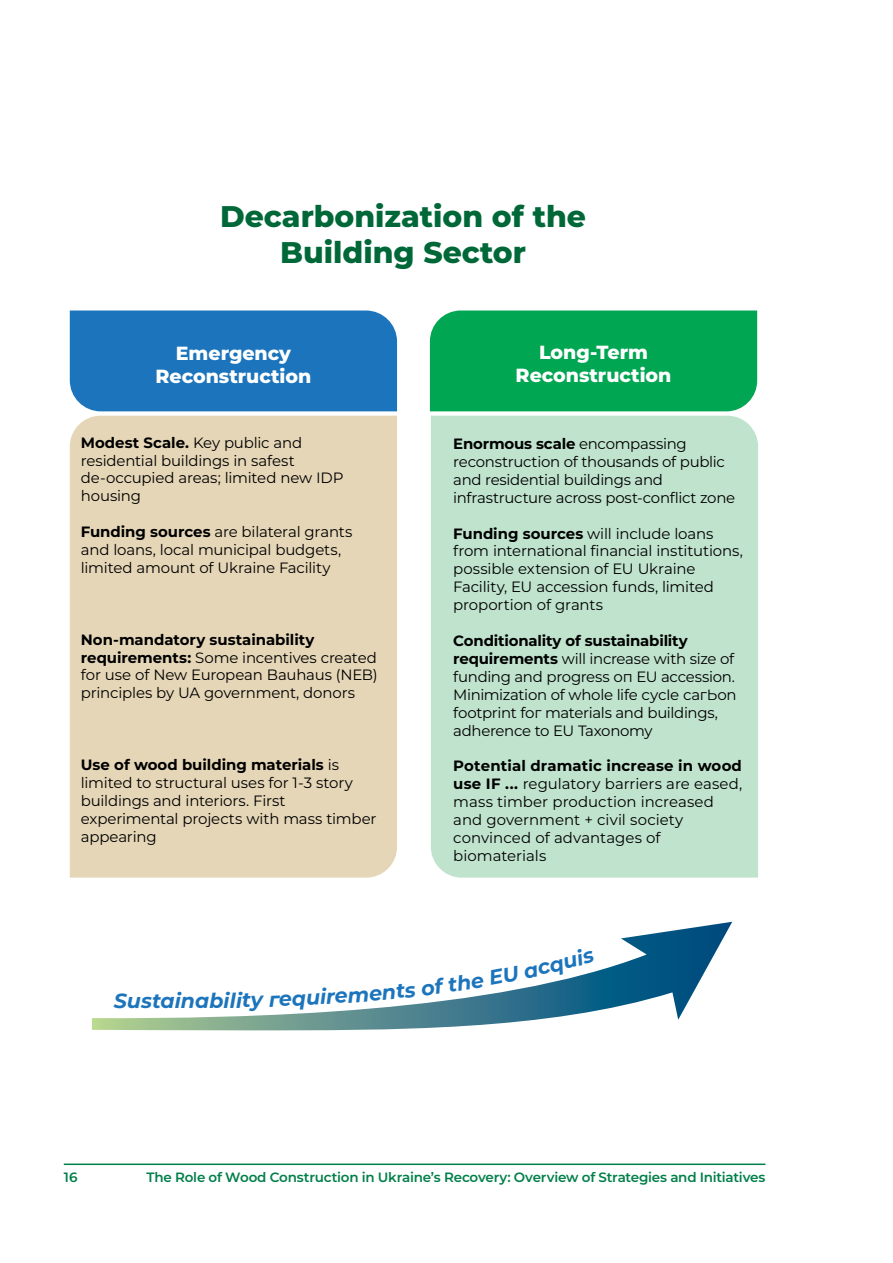
<style>
.page{position:relative;width:893px;height:1263px;background:#fff}
.page>*{position:absolute;margin:0;border:0;box-sizing:border-box;transform-origin:0 0}
.t1{font:800 29.85px/35.8px "Montserrat";color:#006838;text-align:center}
.t2{font:italic 700 20.55px "Montserrat";color:#1c75bc}
.t3{font:800 19.05px/22.8px "Montserrat";color:#fff;text-align:center}
.t4{font:14.85px/17.9px "Montserrat";letter-spacing:-.015em;color:#000}
.t5{font:600 13.5px "Montserrat";letter-spacing:-.015em;color:#007f49}
.s1{font-weight:700}
</style>
<div class="page">
<hr style="left:64px;top:1163px;width:701px;height:2px;background:#007f49">
<svg style="left:92px;top:922px;width:640px;height:109px"></svg>
<div style="left:430px;top:310px;width:327px;height:101px;background:#00a651"></div>
<div style="left:70px;top:416px;width:327px;height:462px;background:#e5d6b7"></div>
<div style="left:431px;top:416px;width:327px;height:462px;background:#c0e3ce"></div>
<div style="left:70px;top:310px;width:327px;height:101px;background:#1c75bc"></div>
<svg style="left:114px;top:993px;width:13px;height:15px"></svg>
<svg style="left:249px;top:948px;width:346px;height:63px"></svg>
<h1 class="t1" style="left:220px;top:197px;width:367px">Decarbonization of the<br>Building Sector</h1>
<p class="t3" style="left:156px;top:341px;width:157px">Emergency<br>Reconstruction</p>
<p class="t3" style="left:516px;top:340px;width:157px">Long-Term<br>Reconstruction</p>
<p class="t4" style="left:81px;top:433px;width:264px"><span class="s1">Modest Scale.</span> Key public and residential buildings in safest de-occupied areas; limited new ІDР housing</p>
<p class="t4" style="left:81px;top:522px;width:273px"><span class="s1">Funding sources</span> are bilateral grants and loans, local municipal budgets, limited amount of Ukraine Facility</p>
<p class="t4" style="left:81px;top:630px;width:298px"><span class="s1">Non-mandatory sustainability requirements:</span> Some incentives created for use of New European Bauhaus (NEB) principles by UA government, donors</p>
<p class="t4" style="left:81px;top:755px;width:297px"><span class="s1">Use of wood building materials</span> is limited to structural uses for 1-3 story buildings and interiors. First experimental projects with mass timber appearing</p>
<h2 class="t2" style="left:127px;top:986px;width:70px">ustain</h2>
<h2 class="t2" style="left:195px;top:986px;width:57px;rotate:-1deg">abilit</h2>
<p class="t4" style="left:453px;top:434px;width:283px"><span class="s1">Enormous scale</span> encompassing reconstruction of thousands of public and residential buildings and infrastructure across post-conflict zone</p>
<p class="t4" style="left:453px;top:524px;width:291px"><span class="s1">Funding sources</span> will include loans from international financial institutions, possible extension of EU Ukraine Facility, EU accession funds, limited proportion of grants</p>
<p class="t4" style="left:453px;top:631px;width:285px"><span class="s1">Conditionality of sustainability requirements</span> will increase with size of funding and progress оп EU accession.<br>Minimization of whole life сусІе сагЬоn footprint fог materials and buildings, adherence to EU Taxonomy</p>
<p class="t4" style="left:453px;top:757px;width:291px"><span class="s1">Potential dramatic increase in wood use IF ...</span> regulatory barriers are eased, mass timber production increased and government + civil society convinced of advantages of biomaterials</p>
<p class="t5" style="left:64px;top:1167px;width:15px">16</p>
<p class="t5" style="left:146px;top:1167px;width:620px">The Role of Wood Construction in Ukraine’s Recovery: Overview of Strategies and Initiatives</p>
</div>
